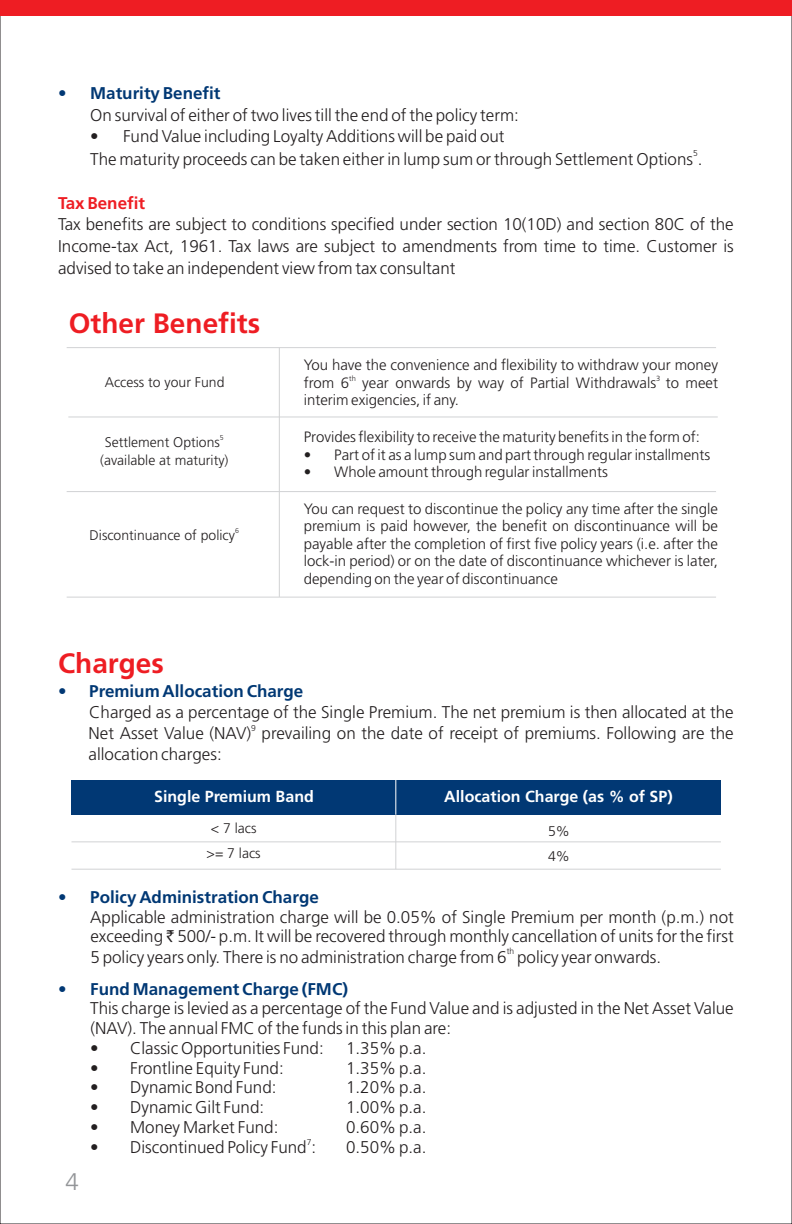
<style>
.page{position:relative;width:792px;height:1224px;background:#fff}
.page>*{position:absolute;margin:0;border:0;box-sizing:border-box;transform-origin:0 0}
.t1{font:700 28px "Frutiger";color:#ee1d23}
.t2{font:300 24px "Frutiger";color:#939598}
.t3{font:300 17px/21.8px "Frutiger";color:#231f20}
.t4{font:700 17px "Frutiger";color:#013874}
.t5{font:700 17px "Frutiger";color:#ee1d23}
.t6{font:700 16px "Frutiger";color:#fff}
.t7{font:300 15px/17.4px "Frutiger";color:#231f20}
.t8{font:300 14px/24.8px "Frutiger";color:#231f20}
.t9{font:300 8.4px "Frutiger";color:#231f20}
.t10{font:300 7.6px "Frutiger";color:#231f20}
.t11{font:300 7px "Frutiger";color:#231f20}
.s1{color:#013874}
.s2{font-weight:700;color:#013874}
.s3{font-family:"Rupee";font-weight:400}
</style>
<div class="page">
<div style="left:0;top:0;width:792px;height:15px;background:#ee1d23"></div>
<hr style="left:279px;top:348px;width:1px;height:249px;background:#d1d2d4">
<hr style="left:68px;top:416px;width:650px;height:1px;background:#d1d2d4">
<hr style="left:67px;top:347px;width:649px;height:1px;background:#d1d2d4">
<hr style="left:67px;top:491px;width:649px;height:1px;background:#d1d2d4">
<hr style="left:67px;top:597px;width:649px;height:1px;background:#d1d2d4">
<div style="left:71px;top:780px;width:650px;height:35px;background:#013874"></div>
<hr style="left:395px;top:780px;width:1px;height:35px;background:#fff">
<hr style="left:72px;top:869px;width:649px;height:1px;background:#d1d2d4">
<hr style="left:395px;top:815px;width:1px;height:54px;background:#d1d2d4">
<hr style="left:72px;top:841px;width:649px;height:1px;background:#d1d2d4">
<p class="t3" style="left:90px;top:84px;width:430px;text-indent:-32px"><span class="s1">•</span> <span class="s2">Maturity Benefit<br></span>On survival of either of two lives till the end of the policy term:</p>
<p class="t3" style="left:90px;top:127px;width:416px">• Fund Value including Loyalty Additions will be paid out</p>
<p class="t9" style="left:693px;top:150px;width:6px">5</p>
<p class="t3" style="left:90px;top:150px;width:614px">The maturity proceeds can be taken either in lump sum or through Settlement Options .</p>
<p class="t5" style="left:58px;top:196px;width:88px">Tax Benefit</p>
<p class="t3" style="left:58px;top:215px;width:677px;text-align:justify">Tax benefits are subject to conditions specified under section 10(10D) and section 80C of the Income-tax Act, 1961. Tax laws are subject to amendments from time to time. Customer is advised to take an independent view from tax consultant</p>
<h1 class="t1" style="left:69px;top:312px;width:193px">Other Benefits</h1>
<p class="t8" style="left:105px;top:371px;width:121px">Access to your Fund</p>
<p class="t11" style="left:220px;top:435px;width:5px">5</p>
<p class="t8" style="left:100px;top:435px;width:130px;line-height:17.8px;text-align:center">Settlement Options (available at maturity)</p>
<p class="t11" style="left:235px;top:527px;width:5px">6</p>
<p class="t8" style="left:90px;top:524px;width:147px">Discontinuance of policy</p>
<p class="t7" style="left:304px;top:358px;width:416px">You have the convenience and flexibility to withdraw your money</p>
<p class="t10" style="left:349px;top:375px;width:8px">th</p>
<p class="t10" style="left:656px;top:375px;width:6px">3</p>
<p class="t7" style="left:304px;top:376px;width:416px">from 6 year onwards by way of Partial Withdrawals to meet interim exigencies, if any.</p>
<p class="t7" style="left:304px;top:430px;width:398px">Provides flexibility to receive the maturity benefits in the form of:</p>
<p class="t7" style="left:304px;top:447px;width:408px">• Part of it as a lump sum and part through regular installments</p>
<p class="t7" style="left:304px;top:465px;width:306px">• Whole amount through regular installments</p>
<p class="t7" style="left:304px;top:501px;width:416px;text-align:justify">You can request to discontinue the policy any time after the single premium is paid however, the benefit on discontinuance will be payable after the completion of first five policy years (i.e. after the lock-in period) or on the date of discontinuance whichever is later, depending on the year of discontinuance</p>
<h1 class="t1" style="left:58px;top:652px;width:107px">Charges</h1>
<p class="t4" style="left:58px;top:684px;width:247px">• Premium Allocation Charge</p>
<p class="t3" style="left:89px;top:702px;width:646px">Charged as a percentage of the Single Premium. The net premium is then allocated at the</p>
<p class="t9" style="left:251px;top:724px;width:6px">9</p>
<p class="t3" style="left:89px;top:724px;width:647px;line-height:20.8px">Net Asset Value (NAV) prevailing on the date of receipt of premiums. Following are the allocation charges:</p>
<p class="t6" style="left:444px;top:790px;width:230px">Allocation Charge (as % of SP)</p>
<p class="t6" style="left:154px;top:790px;width:161px">Single Premium Band</p>
<p class="t8" style="left:207px;top:818px;width:56px">&lt; 7 lacs &gt;= 7 lacs</p>
<p class="t8" style="left:548px;top:820px;width:23px">5%<br>4%</p>
<p class="t4" style="left:58px;top:890px;width:262px">• Policy Administration Charge</p>
<p class="t3" style="left:90px;top:908px;width:645px;line-height:19.8px">Applicable administration charge will be 0.05% of Single Premium per month (p.m.) not exceeding <span class="s3">`</span> 500/- p.m. It will be recovered through monthly cancellation of units for the first</p>
<p class="t9" style="left:507px;top:948px;width:9px">th</p>
<p class="t3" style="left:90px;top:948px;width:572px">5 policy years only. There is no administration charge from 6 policy year onwards.</p>
<p class="t3" style="left:90px;top:1000px;width:645px;line-height:19.8px">This charge is levied as a percentage of the Fund Value and is adjusted in the Net Asset Value (NAV). The annual FMC of the funds in this plan are:</p>
<p class="t3" style="left:90px;top:1039px;width:235px">• Classic Opportunities Fund:</p>
<p class="t3" style="left:346px;top:1039px;width:82px">1.35% p.a.</p>
<p class="t3" style="left:90px;top:1059px;width:195px">• Frontline Equity Fund:</p>
<p class="t3" style="left:346px;top:1059px;width:82px">1.35% p.a.</p>
<p class="t3" style="left:90px;top:1078px;width:188px">• Dynamic Bond Fund:</p>
<p class="t3" style="left:346px;top:1078px;width:82px">1.20% p.a.</p>
<p class="t3" style="left:90px;top:1098px;width:176px">• Dynamic Gilt Fund:</p>
<p class="t3" style="left:346px;top:1098px;width:82px">1.00% p.a.</p>
<p class="t3" style="left:90px;top:1118px;width:190px">• Money Market Fund:</p>
<p class="t3" style="left:346px;top:1118px;width:82px">0.60% p.a.</p>
<p class="t9" style="left:307px;top:1139px;width:6px">7</p>
<p class="t4" style="left:58px;top:982px;width:291px">• Fund Management Charge (FMC)</p>
<p class="t3" style="left:90px;top:1138px;width:228px">• Discontinued Policy Fund :</p>
<p class="t3" style="left:346px;top:1138px;width:82px">0.50% p.a.</p>
<h2 class="t2" style="left:65px;top:1172px;width:15px">4</h2>
</div>
